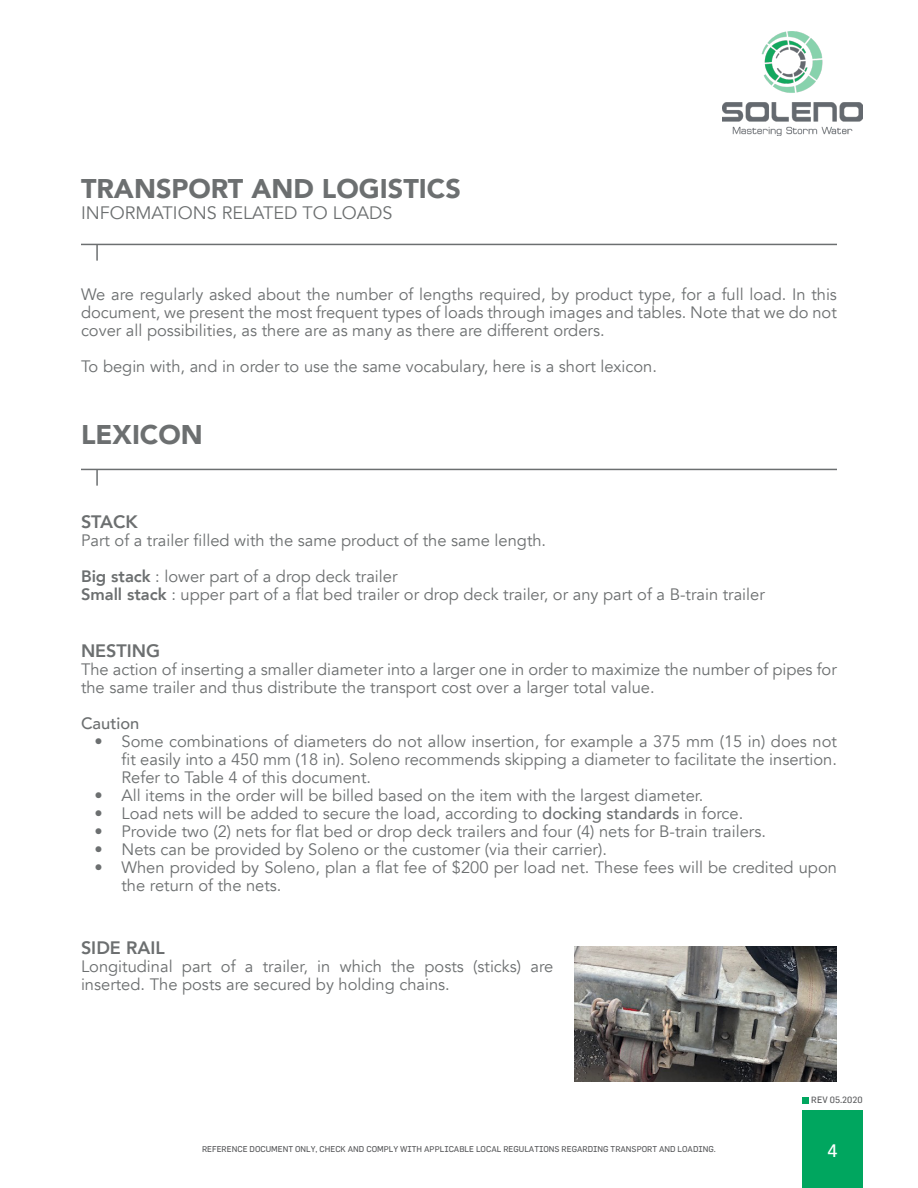
<style>
.page{position:relative;width:918px;height:1188px;background:#fff}
.page>*{position:absolute;margin:0;border:0;box-sizing:border-box;transform-origin:0 0}
.Titre_-_Homologation{font:900 27px "Avenir";color:#6c6f70}
.Sous-titre_-_Homolog{font:18px "Avenir";color:#6c6f70}
.Texte_-_Homologation{font:800 18px "Avenir";color:#6c6f70}
.t1{font:500 18px "Avenir";color:#fff}
.Texte_-_Homologation-2{font:16.5px/18px "Avenir";color:#6c6f70}
.Texte_-_Homologation-3{font:500 16.5px "Avenir";color:#6c6f70}
.t2{font:9px "Soleno texte";color:#57585a}
.t3{font:8.25px "Soleno texte";color:#57585a}
.s1{font-weight:800}
.s2{font-weight:500}
</style>
<div class="page">
<img style="left:722px;top:31px;width:140px;height:105px">
<div style="left:802px;top:1111px;width:61px;height:77px;background:#00a65f"></div>
<div style="left:802px;top:1097px;width:7px;height:7px;background:#00a65f"></div>
<hr style="left:81px;top:244px;width:756px;height:1px;background:#6c6f70">
<svg style="left:96px;top:245px;width:2px;height:16px"></svg>
<hr style="left:81px;top:469px;width:756px;height:1px;background:#6c6f70">
<svg style="left:96px;top:470px;width:2px;height:16px"></svg>
<img style="left:575px;top:947px;width:262px;height:135px">
<p class="Titre_-_Homologation" style="left:81px;top:165px;width:381px">TRANSPORT AND LOGISTICS</p>
<p class="Sous-titre_-_Homolog" style="left:81px;top:202px;width:313px">INFORMATIONS RELATED TO LOADS</p>
<p class="Texte_-_Homologation-2" style="left:81px;top:285px;width:758px;text-align:justify">We are regularly asked about the number of lengths required, by product type, for a full load. In this document, we present the most frequent types of loads through images and tables. Note that we do not cover all possibilities, as there are as many as there are different orders.</p>
<p class="Texte_-_Homologation-2" style="left:81px;top:357px;width:578px">To begin with, and in order to use the same vocabulary, here is a short lexicon.</p>
<p class="Titre_-_Homologation" style="left:81px;top:411px;width:123px">LEXICON</p>
<p class="Texte_-_Homologation" style="left:81px;top:507px;width:58px">STACK</p>
<p class="Texte_-_Homologation-2" style="left:81px;top:531px;width:467px">Part of a trailer filled with the same product of the same length.</p>
<p class="Texte_-_Homologation-2" style="left:81px;top:567px;width:318px"><span class="s1">Big stack</span> : lower part of a drop deck trailer</p>
<p class="Texte_-_Homologation-2" style="left:81px;top:585px;width:685px"><span class="s1">Small stack</span> : upper part of a flat bed trailer or drop deck trailer, or any part of a B-train trailer</p>
<p class="Texte_-_Homologation" style="left:81px;top:636px;width:81px">NESTING</p>
<p class="Texte_-_Homologation-2" style="left:81px;top:660px;width:757px">The action of inserting a smaller diameter into a larger one in order to maximize the number of pipes for the same trailer and thus distribute the transport cost over a larger total value.</p>
<p class="Texte_-_Homologation-3" style="left:81px;top:709px;width:60px">Caution</p>
<p class="Texte_-_Homologation-2" style="left:122px;top:732px;width:717px;text-align:justify;text-indent:-27px">• Some combinations of diameters do not allow insertion, for example a 375 mm (15 in) does not fit easily into a 450 mm (18 in). Soleno recommends skipping a diameter to facilitate the insertion.<br>Refer to Table 4 of this document.</p>
<p class="Texte_-_Homologation-2" style="left:94px;top:786px;width:610px">• All items in the order will be billed based on the item with the largest diameter.</p>
<p class="Texte_-_Homologation-2" style="left:94px;top:804px;width:650px">• Load nets will be added to secure the load, according to <span class="s2">docking standards</span> in force.</p>
<p class="Texte_-_Homologation-2" style="left:94px;top:822px;width:673px">• Provide two (2) nets for flat bed or drop deck trailers and four (4) nets for B-train trailers.</p>
<p class="Texte_-_Homologation-2" style="left:94px;top:840px;width:514px">• Nets can be provided by Soleno or the customer (via their carrier).</p>
<p class="Texte_-_Homologation-2" style="left:122px;top:858px;width:717px;text-indent:-27px">• When provided by Soleno, plan a flat fee of $200 per load net. These fees will be credited upon the return of the nets.</p>
<p class="Texte_-_Homologation" style="left:81px;top:933px;width:86px">SIDE RAIL</p>
<p class="Texte_-_Homologation-2" style="left:81px;top:957px;width:474px">Longitudinal part of a trailer, in which the posts (sticks) are inserted. The posts are secured by holding chains.</p>
<p class="t3" style="left:202px;top:1144px;width:515px">REFERENCE DOCUMENT ONLY, CHECK AND COMPLY WITH APPLICABLE LOCAL REGULATIONS REGARDING TRANSPORT AND LOADING.</p>
<p class="t2" style="left:811px;top:1095px;width:53px">REV 05.2020</p>
<p class="t1" style="left:827px;top:1135px;width:12px">4</p>
</div>
